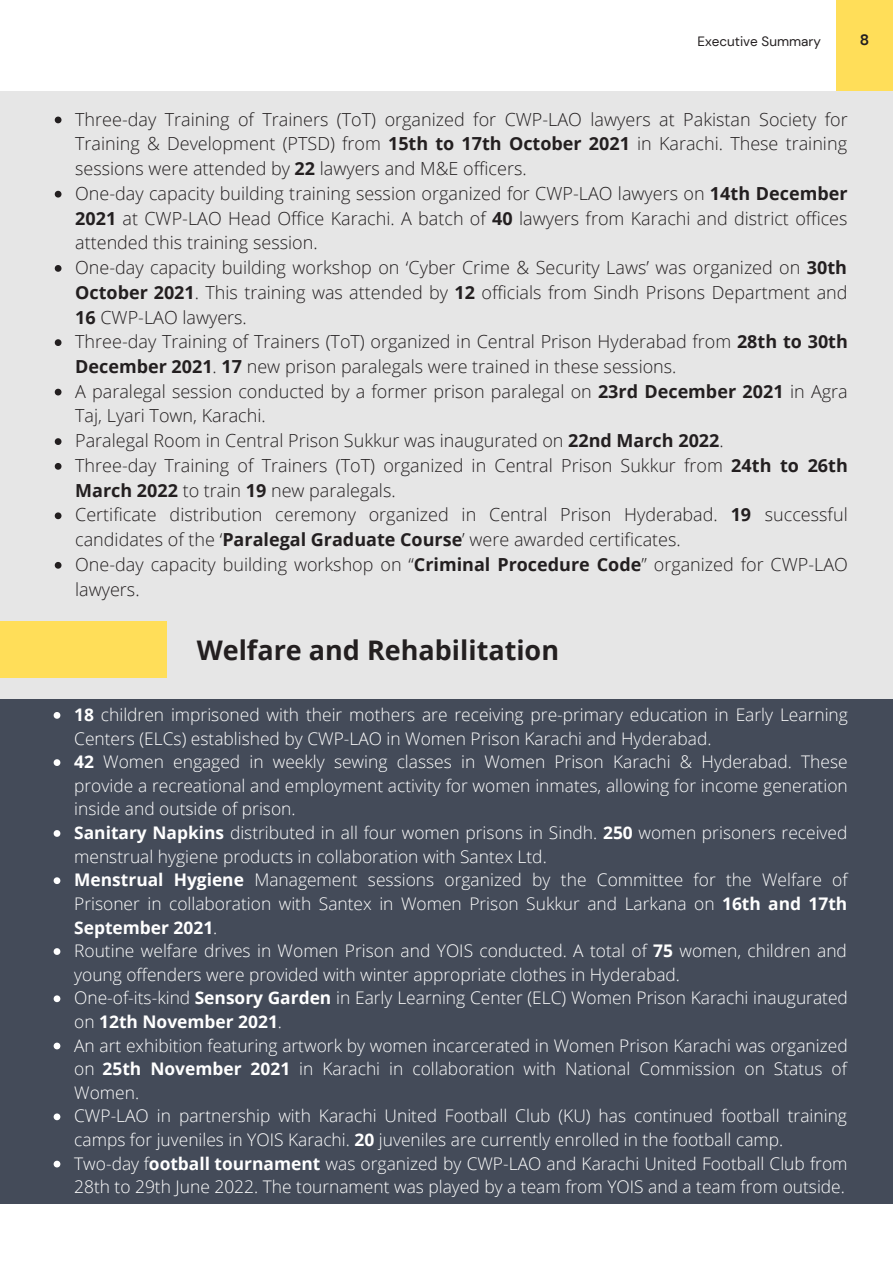
<style>
.page{position:relative;width:893px;height:1264px;background:#fff}
.page>*{position:absolute;margin:0;border:0;box-sizing:border-box;transform-origin:0 0}
.t1{font:700 27px "Open Sans";color:#231f20}
.t2{font:300 18px/24.8px "Open Sans";color:#231f20}
.t3{font:300 17.4px/23.5px "Open Sans";color:#fff}
.t4{font:700 15px "DM Sans";color:#231f20}
.t5{font:13.5px "DM Sans";color:#231f20}
.s1{font-weight:700}
</style>
<div class="page">
<div style="left:836px;top:0;width:56px;height:91px;background:#ffde59"></div>
<div style="left:0;top:92px;width:892px;height:1110px;background:#e6e6e6"></div>
<div style="left:0;top:698px;width:892px;height:505px;background:#444b59"></div>
<svg style="left:54px;top:712px;width:6px;height:6px"></svg>
<svg style="left:54px;top:759px;width:6px;height:7px"></svg>
<svg style="left:54px;top:830px;width:6px;height:6px"></svg>
<svg style="left:54px;top:877px;width:6px;height:7px"></svg>
<svg style="left:54px;top:948px;width:6px;height:6px"></svg>
<svg style="left:54px;top:995px;width:6px;height:7px"></svg>
<svg style="left:54px;top:1042px;width:6px;height:7px"></svg>
<svg style="left:54px;top:1113px;width:6px;height:7px"></svg>
<svg style="left:54px;top:1160px;width:6px;height:7px"></svg>
<svg style="left:55px;top:117px;width:6px;height:6px"></svg>
<svg style="left:55px;top:191px;width:6px;height:6px"></svg>
<svg style="left:55px;top:265px;width:6px;height:7px"></svg>
<svg style="left:55px;top:339px;width:6px;height:7px"></svg>
<svg style="left:55px;top:389px;width:6px;height:6px"></svg>
<svg style="left:55px;top:438px;width:6px;height:7px"></svg>
<svg style="left:55px;top:463px;width:6px;height:6px"></svg>
<svg style="left:55px;top:512px;width:6px;height:7px"></svg>
<svg style="left:55px;top:562px;width:6px;height:6px"></svg>
<div style="left:0;top:621px;width:166px;height:56px;background:#ffde59"></div>
<p class="t5" style="left:697px;top:33px;width:125px">Executive Summary</p>
<p class="t4" style="left:859px;top:31px;width:11px">8</p>
<p class="t2" style="left:75px;top:106px;width:774px">Three-day Training of Trainers (ToT) organized for CWP-LAO lawyers at Pakistan Society for Training &amp; Development (PTSD) from <span class="s1">15th to 17th October 2021</span> in Karachi. These training sessions were attended by <span class="s1">22</span> lawyers and M&amp;E officers.<br>One-day capacity building training session organized for CWP-LAO lawyers on <span class="s1">14th December 2021</span> at CWP-LAO Head Office Karachi. A batch of <span class="s1">40</span> lawyers from Karachi and district offices attended this training session.<br>One-day capacity building workshop on ‘Cyber Crime &amp; Security Laws’ was organized on <span class="s1">30th October 2021</span>. This training was attended by <span class="s1">12</span> officials from Sindh Prisons Department and <span class="s1">16</span> CWP-LAO lawyers.<br>Three-day Training of Trainers (ToT) organized in Central Prison Hyderabad from <span class="s1">28th to 30th December 2021</span>. <span class="s1">17</span> new prison paralegals were trained in these sessions.<br>A paralegal session conducted by a former prison paralegal on <span class="s1">23rd December 2021</span> in Agra Taj, Lyari Town, Karachi.<br>Paralegal Room in Central Prison Sukkur was inaugurated on <span class="s1">22nd March 2022</span>.<br>Three-day Training of Trainers (ToT) organized in Central Prison Sukkur from <span class="s1">24th to 26th March 2022</span> to train <span class="s1">19</span> new paralegals.<br>Certificate distribution ceremony organized in Central Prison Hyderabad. <span class="s1">19</span> successful candidates of the ‘<span class="s1">Paralegal Graduate Course</span>’ were awarded certificates.<br>One-day capacity building workshop on “<span class="s1">Criminal Procedure Code</span>” organized for CWP-LAO lawyers.</p>
<h1 class="t1" style="left:197px;top:631px;width:364px">Welfare and Rehabilitation</h1>
<p class="t3" style="left:74px;top:702px;width:775px"><span class="s1">18</span> children imprisoned with their mothers are receiving pre-primary education in Early Learning Centers (ELCs) established by CWP-LAO in Women Prison Karachi and Hyderabad.<br><span class="s1">42</span> Women engaged in weekly sewing classes in Women Prison Karachi &amp; Hyderabad. These provide a recreational and employment activity for women inmates, allowing for income generation inside and outside of prison.<br><span class="s1">Sanitary Napkins</span> distributed in all four women prisons in Sindh. <span class="s1">250</span> women prisoners received menstrual hygiene products in collaboration with Santex Ltd.<br><span class="s1">Menstrual Hygiene</span> Management sessions organized by the Committee for the Welfare of Prisoner in collaboration with Santex in Women Prison Sukkur and Larkana on <span class="s1">16th and 17th September 2021</span>.<br>Routine welfare drives in Women Prison and YOIS conducted. A total of <span class="s1">75</span> women, children and young offenders were provided with winter appropriate clothes in Hyderabad.<br>One-of-its-kind <span class="s1">Sensory Garden</span> in Early Learning Center (ELC) Women Prison Karachi inaugurated on <span class="s1">12th November 2021</span>.<br>An art exhibition featuring artwork by women incarcerated in Women Prison Karachi was organized on <span class="s1">25th November 2021</span> in Karachi in collaboration with National Commission on Status of Women.<br>CWP-LAO in partnership with Karachi United Football Club (KU) has continued football training camps for juveniles in YOIS Karachi. <span class="s1">20</span> juveniles are currently enrolled in the football camp.<br>Two-day f<span class="s1">ootball tournament</span> was organized by CWP-LAO and Karachi United Football Club from 28th to 29th June 2022. The tournament was played by a team from YOIS and a team from outside.</p>
</div>
